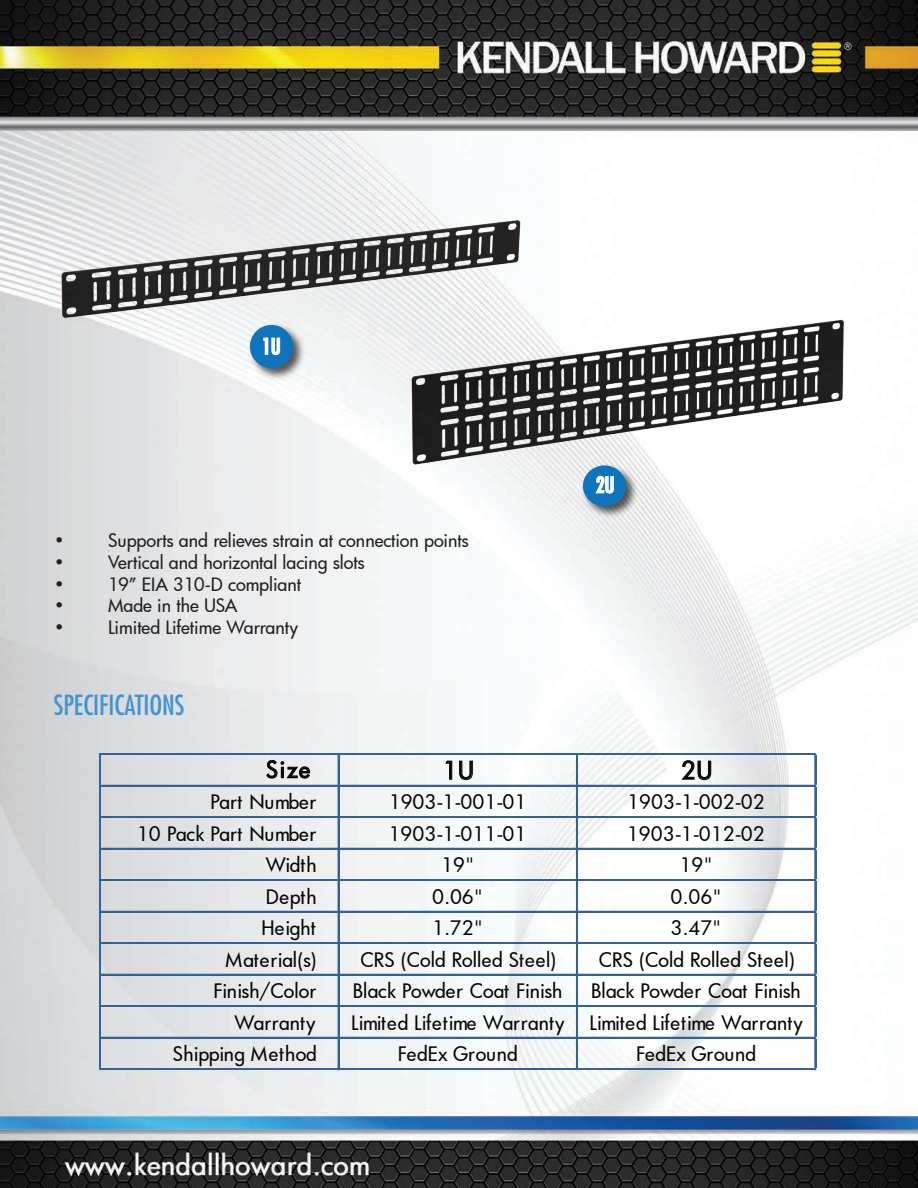
<style>
.page{position:relative;width:918px;height:1188px;background:#fff}
.page>*{position:absolute;margin:0;border:0;box-sizing:border-box;transform-origin:0 0}
.t1{font:condensed 27px "Futura Std";color:#4194d0}
.t2{font:500 24px "Futura";color:#050504}
.t3{font:500 22.5px "Futura";color:#050504}
.t4{font:condensed 21px "Futura Std";color:#fff}
.t5{font:500 19.5px "Futura";letter-spacing:.01em;color:#050504}
.t6{font:500 19.5px "Futura";letter-spacing:.035em;color:#050504}
.t7{font:500 19.5px "Futura";letter-spacing:-.015em;color:#050504}
.t8{font:500 18px "Futura";letter-spacing:-.005em;color:#231f20}
</style>
<div class="page">
<img style="left:0;top:0;width:918px;height:1188px">
<img style="left:246px;top:361px;width:62px;height:22px">
<div style="left:250px;top:325px;width:43px;height:43px;background:#1074bc;border-radius:50%"></div>
<img style="left:579px;top:491px;width:62px;height:31px">
<div style="left:583px;top:465px;width:43px;height:42px;background:#1074bc;border-radius:50%"></div>
<svg style="left:595px;top:491px;width:19px;height:3px"></svg>
<svg style="left:266px;top:760px;width:44px;height:19px"></svg>
<svg style="left:445px;top:760px;width:7px;height:20px"></svg>
<svg style="left:459px;top:760px;width:14px;height:20px"></svg>
<svg style="left:681px;top:760px;width:30px;height:20px"></svg>
<hr style="left:101px;top:754px;width:715px;height:1px;background:#366194">
<hr style="left:101px;top:785px;width:715px;height:2px;background:#366194">
<hr style="left:101px;top:816px;width:715px;height:1px;background:#366194">
<hr style="left:101px;top:817px;width:715px;height:1px;background:#366194">
<hr style="left:101px;top:848px;width:715px;height:2px;background:#366194">
<hr style="left:101px;top:879px;width:715px;height:1px;background:#366194">
<hr style="left:101px;top:880px;width:715px;height:1px;background:#366194">
<hr style="left:101px;top:911px;width:715px;height:2px;background:#366194">
<hr style="left:101px;top:942px;width:715px;height:1px;background:#366194">
<hr style="left:101px;top:943px;width:715px;height:1px;background:#366194">
<hr style="left:101px;top:974px;width:715px;height:2px;background:#366194">
<hr style="left:101px;top:1005px;width:715px;height:1px;background:#366194">
<hr style="left:101px;top:1006px;width:715px;height:1px;background:#366194">
<hr style="left:101px;top:1037px;width:715px;height:2px;background:#366194">
<hr style="left:100px;top:754px;width:1px;height:316px;background:#366194">
<hr style="left:338px;top:755px;width:2px;height:315px;background:#366194">
<hr style="left:576px;top:755px;width:2px;height:315px;background:#366194">
<hr style="left:101px;top:1068px;width:715px;height:1px;background:#366194">
<hr style="left:101px;top:1069px;width:715px;height:1px;background:#366194">
<hr style="left:815px;top:755px;width:1px;height:315px;background:#366194">
<img style="left:20px;top:194px;width:540px;height:167px">
<img style="left:359px;top:293px;width:540px;height:198px">
<p class="t4" style="left:262px;top:334px;width:20px">1U</p>
<p class="t8" style="left:54px;top:529px;width:12px">•</p>
<p class="t8" style="left:108px;top:529px;width:362px">Supports and relieves strain at connection points</p>
<p class="t8" style="left:54px;top:550px;width:12px">•</p>
<p class="t8" style="left:108px;top:550px;width:258px">Vertical and horizontal lacing slots</p>
<p class="t8" style="left:54px;top:572px;width:12px">•</p>
<p class="t8" style="left:108px;top:572px;width:195px">19” EIA 310-D compliant</p>
<p class="t8" style="left:54px;top:593px;width:12px">•</p>
<p class="t8" style="left:108px;top:593px;width:131px">Made in the USA</p>
<p class="t8" style="left:54px;top:615px;width:12px">•</p>
<p class="t8" style="left:108px;top:615px;width:192px">Limited Lifetime Warranty</p>
<h1 class="t1" style="left:54px;top:689px;width:132px">SPECIFICATIONS</h1>
<p class="t4" style="left:596px;top:472px;width:20px">2U</p>
<p class="t3" style="left:266px;top:754px;width:45px">Size</p>
<p class="t2" style="left:443px;top:754px;width:33px">1U</p>
<p class="t2" style="left:681px;top:754px;width:33px">2U</p>
<p class="t7" style="left:211px;top:789px;width:107px">Part Number</p>
<p class="t6" style="left:389px;top:789px;width:139px">1903-1-001-01</p>
<p class="t6" style="left:627px;top:789px;width:139px">1903-1-002-02</p>
<p class="t7" style="left:137px;top:820px;width:181px">10 Pack Part Number</p>
<p class="t6" style="left:389px;top:820px;width:139px">1903-1-011-01</p>
<p class="t6" style="left:627px;top:820px;width:139px">1903-1-012-02</p>
<p class="t5" style="left:266px;top:852px;width:52px">Width</p>
<p class="t5" style="left:441px;top:852px;width:34px">19"</p>
<p class="t5" style="left:680px;top:852px;width:34px">19"</p>
<p class="t5" style="left:266px;top:883px;width:52px">Depth</p>
<p class="t5" style="left:432px;top:883px;width:52px">0.06"</p>
<p class="t5" style="left:671px;top:883px;width:52px">0.06"</p>
<p class="t5" style="left:261px;top:915px;width:56px">Height</p>
<p class="t5" style="left:432px;top:915px;width:52px">1.72"</p>
<p class="t5" style="left:671px;top:915px;width:52px">3.47"</p>
<p class="t6" style="left:225px;top:946px;width:93px">Material(s)</p>
<p class="t5" style="left:360px;top:946px;width:197px">CRS (Cold Rolled Steel)</p>
<p class="t5" style="left:599px;top:946px;width:197px">CRS (Cold Rolled Steel)</p>
<p class="t5" style="left:213px;top:978px;width:104px">Finish/Color</p>
<p class="t5" style="left:353px;top:978px;width:211px">Black Powder Coat Finish</p>
<p class="t5" style="left:591px;top:978px;width:211px">Black Powder Coat Finish</p>
<p class="t5" style="left:234px;top:1009px;width:83px">Warranty</p>
<p class="t5" style="left:351px;top:1009px;width:215px">Limited Lifetime Warranty</p>
<p class="t5" style="left:590px;top:1009px;width:215px">Limited Lifetime Warranty</p>
<p class="t5" style="left:173px;top:1041px;width:146px">Shipping Method</p>
<p class="t5" style="left:398px;top:1041px;width:122px">FedEx Ground</p>
<p class="t5" style="left:636px;top:1041px;width:122px">FedEx Ground</p>
</div>
